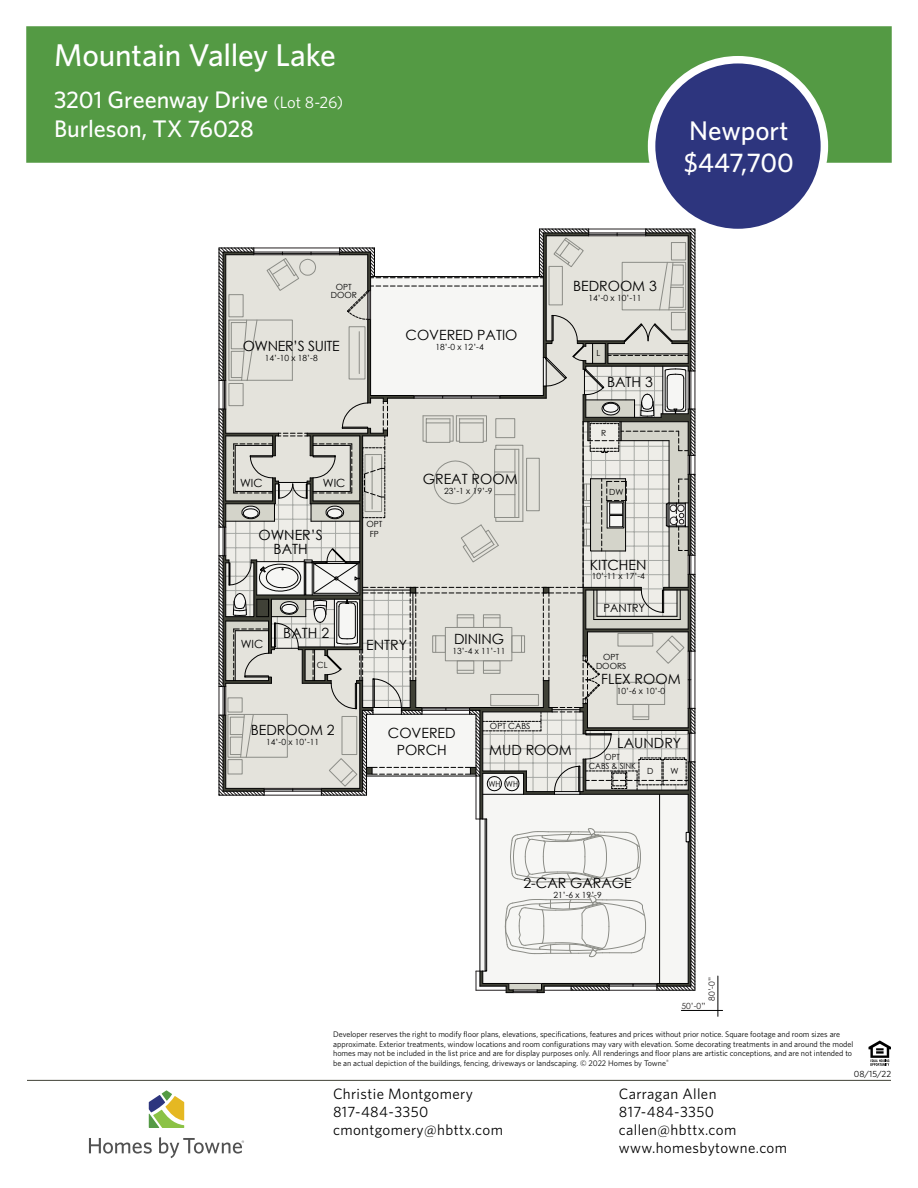
<style>
.page{position:relative;width:918px;height:1188px;background:#fff}
.page>*{position:absolute;margin:0;border:0;box-sizing:border-box;transform-origin:0 0}
.t1{font:500 31.5px "Whitney";letter-spacing:-.005em;color:#fff}
.t2{font:500 27px/32.4px "Whitney";color:#fff}
.t3{font:500 24px/28.8px "Whitney";letter-spacing:-.005em;color:#fff}
.t4{font:15px/18px "Whitney";letter-spacing:.025em;color:#000}
.t5{font:14.1px/17px "Century Gothic";color:#000;text-align:center}
.t6{font:14.1px "Century Gothic";letter-spacing:-.025em;color:#000}
.t7{font:11.25px "Century Gothic";color:#000}
.t8{font:9px "Whitney";color:#000}
.t9{font:8.4px/8.7px "Century Gothic";color:#000;text-align:center}
.t10{font:8.4px/8.7px "Century Gothic";color:#000;text-align:center;scale:.93 1}
.t11{font:8.4px "Century Gothic";color:#221f1f}
.t12{font:8.4px "Century Gothic";color:#000;scale:.87 1}
.t13{font:8.1px/9.8px "Whitney";color:#000}
.s1{font-weight:400;font-size:16.5px}
</style>
<div class="page">
<div style="left:26px;top:26px;width:866px;height:137px;background:#549a44;border:2px solid #549a44"></div>
<svg style="left:869px;top:1040px;width:22px;height:26px"></svg>
<hr style="left:27px;top:1080px;width:864px;height:1px;background:#404236">
<svg style="left:149px;top:1090px;width:35px;height:38px"></svg>
<svg style="left:89px;top:1138px;width:63px;height:16px"></svg>
<svg style="left:159px;top:1137px;width:85px;height:21px"></svg>
<div style="left:652px;top:60px;width:172px;height:173px;background:#2d357e;border-radius:50%"></div>
<div style="left:648px;top:56px;width:180px;height:180px;border:8px solid #fff;border-radius:50%"></div>
<hr style="left:192px;top:590px;width:1px;height:120px;background:#a7a9a5">
<svg style="left:219px;top:229px;width:507px;height:764px"></svg>
<hr style="left:681px;top:1010px;width:42px;height:1px;background:#000">
<hr style="left:718px;top:976px;width:1px;height:40px;background:#000">
<h1 class="t1" style="left:54px;top:34px;width:283px">Mountain Valley Lake</h1>
<h3 class="t3" style="left:54px;top:85px;width:291px">3201 Greenway Drive <span class="s1">(Lot 8-26)<br></span>Burleson, TX 76028</h3>
<p class="t9" style="left:331px;top:282px;width:28px">OPT<br>DOOR</p>
<h3 class="t6" style="left:243px;top:336px;width:98px">OWNER’S SUITE</h3>
<p class="t9" style="left:265px;top:354px;width:55px">14’-10 x 18’-8</p>
<h3 class="t5" style="left:406px;top:326px;width:113px">COVERED PATIO</h3>
<p class="t9" style="left:435px;top:343px;width:50px">18’-0 x 12’-4</p>
<h3 class="t7" style="left:240px;top:475px;width:24px">WIC</h3>
<h3 class="t7" style="left:323px;top:475px;width:24px">WIC</h3>
<h3 class="t5" style="left:259px;top:528px;width:66px;line-height:14.1px">OWNER’S<br>BATH</h3>
<p class="t9" style="left:366px;top:520px;width:17px;line-height:9.1px">OPT<br>FP</p>
<h3 class="t5" style="left:423px;top:470px;width:96px">GREAT ROOM</h3>
<p class="t9" style="left:444px;top:486px;width:50px">23’-1 x 19’-9</p>
<h3 class="t7" style="left:241px;top:637px;width:24px">WIC</h3>
<h3 class="t5" style="left:283px;top:624px;width:47px">BATH 2</h3>
<p class="t9" style="left:317px;top:661px;width:12px">CL</p>
<h3 class="t5" style="left:366px;top:636px;width:42px">ENTRY</h3>
<h3 class="t5" style="left:454px;top:630px;width:52px">DINING</h3>
<p class="t9" style="left:453px;top:646px;width:55px">13’-4 x 11’-11</p>
<h2 class="t2" style="left:684px;top:114px;width:112px">Newport $447,700</h2>
<h3 class="t5" style="left:573px;top:278px;width:85px">BEDROOM 3</h3>
<p class="t9" style="left:588px;top:294px;width:55px">14’-0 x 10’-11</p>
<p class="t9" style="left:596px;top:349px;width:5px">L</p>
<h3 class="t5" style="left:607px;top:373px;width:47px">BATH 3</h3>
<p class="t9" style="left:601px;top:428px;width:7px">R</p>
<p class="t9" style="left:609px;top:487px;width:16px">DW</p>
<h3 class="t5" style="left:590px;top:556px;width:58px">KITCHEN</h3>
<p class="t9" style="left:592px;top:571px;width:55px">10’-11 x 17’-4</p>
<h3 class="t7" style="left:604px;top:600px;width:43px">PANTRY</h3>
<p class="t9" style="left:596px;top:653px;width:32px">OPT<br>DOORS</p>
<h3 class="t5" style="left:601px;top:670px;width:81px">FLEX ROOM</h3>
<p class="t9" style="left:617px;top:687px;width:50px">10’-6 x 10’-0</p>
<p class="t9" style="left:490px;top:722px;width:42px">OPT CABS</p>
<h3 class="t5" style="left:251px;top:721px;width:85px">BEDROOM 2</h3>
<p class="t9" style="left:266px;top:738px;width:55px">14’-0 x 10’-11</p>
<h3 class="t5" style="left:617px;top:735px;width:66px">LAUNDRY</h3>
<p class="t9" style="left:647px;top:766px;width:8px">D</p>
<p class="t9" style="left:670px;top:766px;width:10px">W</p>
<h3 class="t5" style="left:388px;top:725px;width:69px">COVERED<br>PORCH</h3>
<h3 class="t5" style="left:489px;top:741px;width:84px">MUD ROOM</h3>
<p class="t10" style="left:589px;top:752px;width:52px">OPT<br>CABS &amp; SINK</p>
<p class="t12" style="left:488px;top:778px;width:36px">WH WH</p>
<h3 class="t5" style="left:523px;top:874px;width:110px">2-CAR GARAGE</h3>
<p class="t9" style="left:553px;top:891px;width:50px">21’-6 x 19’-9</p>
<p class="t11" style="left:706px;top:1001px;width:25px;rotate:-90deg">80’-0”</p>
<p class="t11" style="left:682px;top:1000px;width:25px">50’-0”</p>
<p class="t13" style="left:333px;top:1029px;width:522px">Developer reserves the right to modify floor plans, elevations, specifications, features and prices without prior notice. Square footage and room sizes are approximate. Exterior treatments, window locations and room configurations may vary with elevation. Some decorating treatments in and around the model homes may not be included in the list price and are for display purposes only. All renderings and floor plans are artistic conceptions, and are not intended to be an actual depiction of the buildings, fencing, driveways or landscaping. © 2022 Homes by Towne<sup>®</sup></p>
<h3 class="t4" style="left:333px;top:1084px;width:172px">Christie Montgomery<br>817-484-3350 cmontgomery@hbttx.com</h3>
<h3 class="t4" style="left:619px;top:1084px;width:170px">Carragan Allen<br>817-484-3350 callen@hbttx.com www.homesbytowne.com</h3>
<p class="t8" style="left:854px;top:1068px;width:39px">08/15/22</p>
</div>
